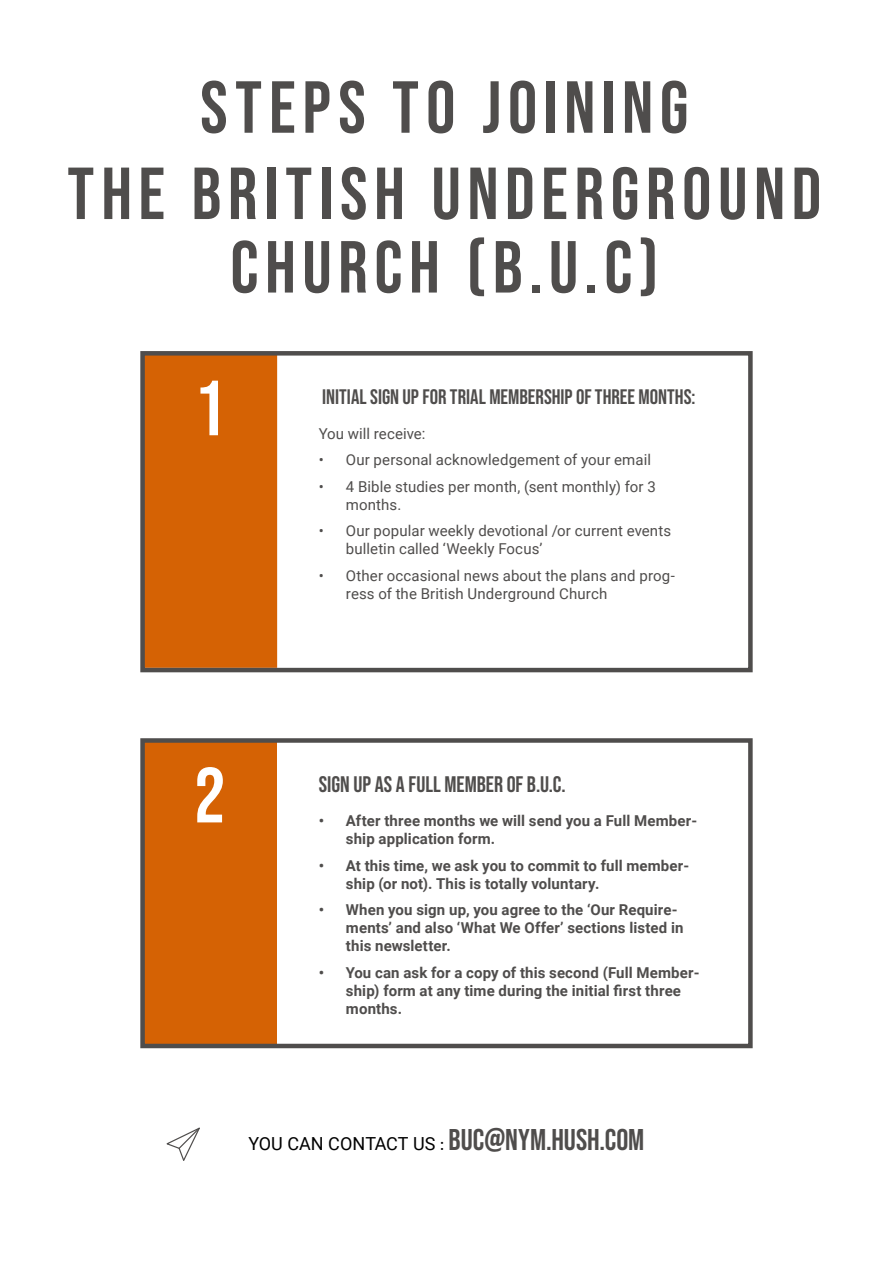
<style>
.page{position:relative;width:893px;height:1263px;background:#fff}
.page>*{position:absolute;margin:0;border:0;box-sizing:border-box;transform-origin:0 0}
.t1{font:78px "Bebas Neue";color:#fff}
.t2{font:73.5px/86.2px "Bebas Neue";letter-spacing:.09em;color:#4f4d4c;text-align:center}
.t3{font:30px "Bebas Neue";color:#4f4d4c}
.t4{font:22.5px "Bebas Neue";color:#4f4d4c}
.t5{font:21px "Bebas Neue";color:#4f4d4c}
.t6{font:700 15px/18px "Roboto";letter-spacing:.01em;color:#4f4d4c}
.t7{font:15px/18px "Roboto";letter-spacing:.005em;color:#4f4d4c}
.s1{font-family:"Roboto";font-size:18px;color:#000}
.s2{font-family:"TITUS Cyberbit Basic";font-size:18px;color:#000}
</style>
<div class="page">
<div style="left:143px;top:353px;width:134px;height:315px;background:#d56204"></div>
<div style="left:144px;top:740px;width:132px;height:308px;background:#d56204"></div>
<div style="left:140px;top:351px;width:613px;height:321px;border:4px solid #4f4d4c"></div>
<div style="left:140px;top:738px;width:613px;height:310px;border:4px solid #4f4d4c"></div>
<svg style="left:166px;top:1127px;width:34px;height:34px"></svg>
<h2 class="t2" style="left:67px;top:63px;width:755px">STEPS TO JOINING<br>THE BRITISH UNDERGROUND</h2>
<h2 class="t2" style="left:230px;top:223px;width:430px">CHURCH (B.U.C)</h2>
<h1 class="t1" style="left:194px;top:364px;width:33px">1</h1>
<h3 class="t5" style="left:322px;top:385px;width:375px">INITIAL SIGN UP FOR TRIAL MEMBERSHIP OF THREE MONTHS:</h3>
<p class="t7" style="left:319px;top:424px;width:108px">You will receive:</p>
<p class="t7" style="left:319px;top:450px;width:334px">• Our personal acknowledgement of your email</p>
<p class="t7" style="left:346px;top:477px;width:311px;text-indent:-27px">• 4 Bible studies per month, (sent monthly) for 3 months.</p>
<p class="t7" style="left:346px;top:521px;width:327px;text-indent:-27px">• Our popular weekly devotional /or current events bulletin called ‘Weekly Focus’</p>
<p class="t7" style="left:346px;top:566px;width:330px;text-indent:-27px">• Other occasional news about the plans and prog&shy;ress of the British Underground Church</p>
<h1 class="t1" style="left:194px;top:751px;width:33px">2</h1>
<h3 class="t4" style="left:319px;top:772px;width:248px">SIGN UP AS A FULL MEMBER OF B.U.C.</h3>
<p class="t6" style="left:346px;top:811px;width:353px;text-indent:-27px">• After three months we will send you a Full Member&shy;ship application form.</p>
<p class="t6" style="left:346px;top:856px;width:345px;text-indent:-27px">• At this time, we ask you to commit to full member&shy;ship (or not). This is totally voluntary.</p>
<p class="t6" style="left:346px;top:900px;width:339px;text-indent:-27px">• When you sign up, you agree to the ‘Our Require&shy;ments’ and also ‘What We Offer’ sections listed in this newsletter.</p>
<p class="t6" style="left:346px;top:963px;width:355px;text-indent:-27px">• You can ask for a copy of this second (Full Member&shy;ship) form at any time during the initial first three months.</p>
<h3 class="t3" style="left:249px;top:1123px;width:397px"><span class="s1">YOU CAN CONTACT US</span> <span class="s2">:</span> BUC@NYM.HUSH.COM</h3>
</div>
